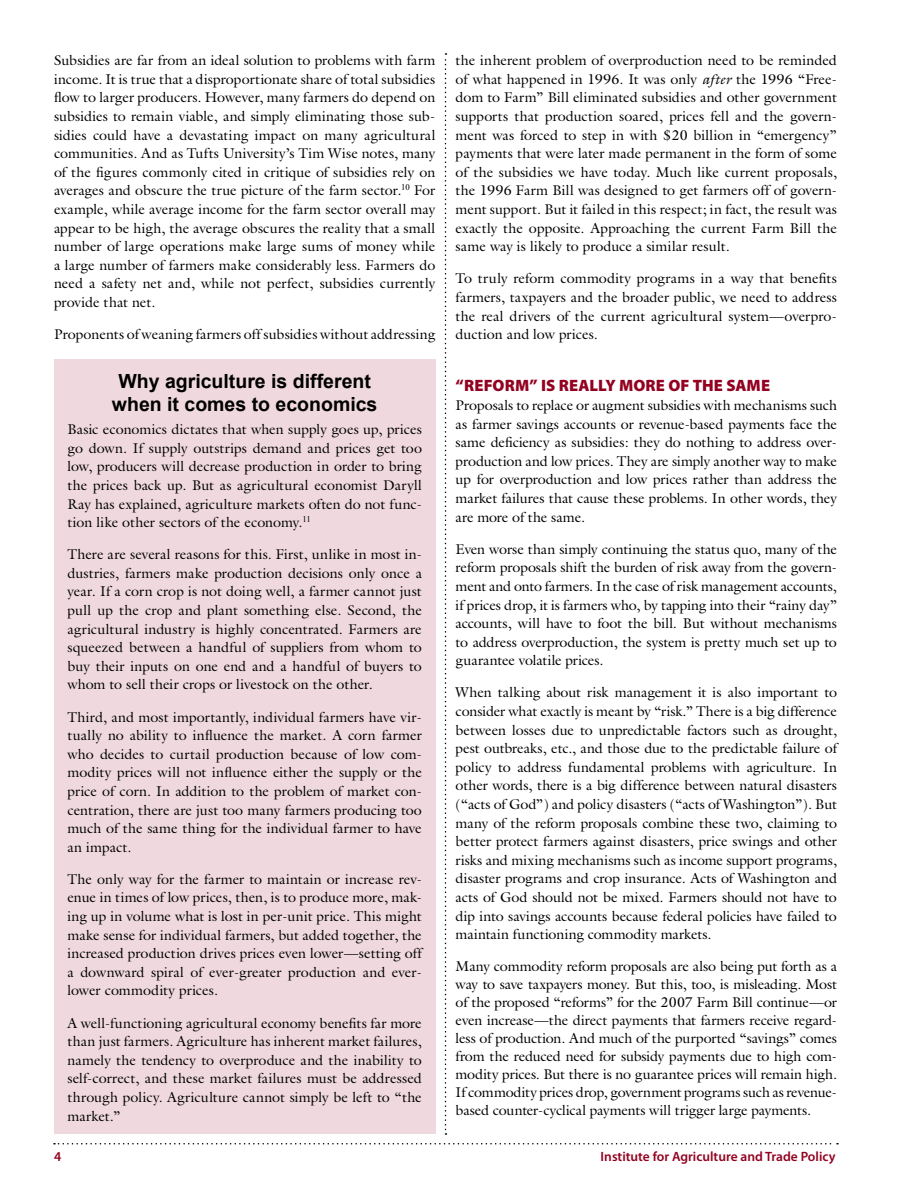
<style>
.page{position:relative;width:918px;height:1188px;background:#fff}
.page>*{position:absolute;margin:0;border:0;box-sizing:border-box;transform-origin:0 0}
.Heading_3{font:700 19.5px/23.4px "Arial";color:#000;text-align:center}
.Heading_1{font:900 16.5px "Myriad Pro";letter-spacing:.01em;color:#930020}
.t1{font:14.25px/18.6px "Galliard";color:#000;text-align:justify}
.t2{font:600 13.5px "Myriad Pro";color:#930020}
.s1{font-style:italic}
</style>
<div class="page">
<svg style="left:54px;top:1143px;width:784px;height:1px"></svg>
<svg style="left:445px;top:53px;width:1px;height:1082px"></svg>
<div style="left:54px;top:360px;width:381px;height:774px;background:#efd9de"></div>
<p class="t1" style="left:54px;top:51px;width:383px">Subsidies are far from an ideal solution to problems with farm income. It is true that a disproportionate share of total subsidies flow to larger producers. However, many farmers do depend on subsidies to remain viable, and simply eliminating those sub&shy;sidies could have a devastating impact on many agricultural communities. And as Tufts University’s Tim Wise notes, many of the figures commonly cited in critique of subsidies rely on averages and obscure the true picture of the farm sector.<sup>10</sup> For example, while average income for the farm sector overall may appear to be high, the average obscures the reality that a small number of large operations make large sums of money while a large number of farmers make considerably less. Farmers do need a safety net and, while not perfect, subsidies currently provide that net.</p>
<p class="t1" style="left:54px;top:325px;width:383px">Proponents of weaning farmers off subsidies without addressing</p>
<p class="Heading_3" style="left:112px;top:370px;width:267px">Why agriculture is different when it comes to economics</p>
<p class="t1" style="left:68px;top:420px;width:356px">Basic economics dictates that when supply goes up, prices go down. If supply outstrips demand and prices get too low, producers will decrease production in order to bring the prices back up. But as agricultural economist Daryll Ray has explained, agriculture markets often do not func&shy;tion like other sectors of the economy.<sup>11</sup></p>
<p class="t1" style="left:68px;top:545px;width:356px">There are several reasons for this. First, unlike in most in&shy;dustries, farmers make production decisions only once a year. If a corn crop is not doing well, a farmer cannot just pull up the crop and plant something else. Second, the agricultural industry is highly concentrated. Farmers are squeezed between a handful of suppliers from whom to buy their inputs on one end and a handful of buyers to whom to sell their crops or livestock on the other.</p>
<p class="t1" style="left:68px;top:707px;width:356px">Third, and most importantly, individual farmers have vir&shy;tually no ability to influence the market. A corn farmer who decides to curtail production because of low com&shy;modity prices will not influence either the supply or the price of corn. In addition to the problem of market con&shy;centration, there are just too many farmers producing too much of the same thing for the individual farmer to have an impact.</p>
<p class="t1" style="left:68px;top:869px;width:356px">The only way for the farmer to maintain or increase rev&shy;enue in times of low prices, then, is to produce more, mak&shy;ing up in volume what is lost in per-unit price. This might make sense for individual farmers, but added together, the increased production drives prices even lower—setting off a downward spiral of ever-greater production and ever&shy;lower commodity prices.</p>
<p class="t1" style="left:68px;top:1013px;width:356px">A well-functioning agricultural economy benefits far more than just farmers. Agriculture has inherent market failures, namely the tendency to overproduce and the inability to self-correct, and these market failures must be addressed through policy. Agriculture cannot simply be left to “the market.”</p>
<p class="t1" style="left:456px;top:51px;width:383px">the inherent problem of overproduction need to be reminded of what happened in 1996. It was only <span class="s1">after</span> the 1996 “Free&shy;dom to Farm” Bill eliminated subsidies and other government supports that production soared, prices fell and the govern&shy;ment was forced to step in with $20 billion in “emergency” payments that were later made permanent in the form of some of the subsidies we have today. Much like current proposals, the 1996 Farm Bill was designed to get farmers off of govern&shy;ment support. But it failed in this respect; in fact, the result was exactly the opposite. Approaching the current Farm Bill the same way is likely to produce a similar result.</p>
<p class="t1" style="left:456px;top:269px;width:383px">To truly reform commodity programs in a way that benefits farmers, taxpayers and the broader public, we need to address the real drivers of the current agricultural system—overpro&shy;duction and low prices.</p>
<p class="Heading_1" style="left:456px;top:377px;width:316px">“REFORM” IS REALLY MORE OF THE SAME</p>
<p class="t1" style="left:456px;top:396px;width:383px">Proposals to replace or augment subsidies with mechanisms such as farmer savings accounts or revenue-based payments face the same deficiency as subsidies: they do nothing to address over&shy;production and low prices. They are simply another way to make up for overproduction and low prices rather than address the market failures that cause these problems. In other words, they are more of the same.</p>
<p class="t1" style="left:456px;top:539px;width:383px">Even worse than simply continuing the status quo, many of the reform proposals shift the burden of risk away from the govern&shy;ment and onto farmers. In the case of risk management accounts, if prices drop, it is farmers who, by tapping into their “rainy day” accounts, will have to foot the bill. But without mechanisms to address overproduction, the system is pretty much set up to guarantee volatile prices.</p>
<p class="t1" style="left:456px;top:683px;width:383px">When talking about risk management it is also important to consider what exactly is meant by “risk.” There is a big difference between losses due to unpredictable factors such as drought, pest outbreaks, etc., and those due to the predictable failure of policy to address fundamental problems with agriculture. In other words, there is a big difference between natural disasters (“acts of God”) and policy disasters (“acts of Washington”). But many of the reform proposals combine these two, claiming to better protect farmers against disasters, price swings and other risks and mixing mechanisms such as income support programs, disaster programs and crop insurance. Acts of Washington and acts of God should not be mixed. Farmers should not have to dip into savings accounts because federal policies have failed to maintain functioning commodity markets.</p>
<p class="t1" style="left:456px;top:957px;width:383px;line-height:18px">Many commodity reform proposals are also being put forth as a way to save taxpayers money. But this, too, is misleading. Most of the proposed “reforms” for the 2007 Farm Bill continue—or even increase—the direct payments that farmers receive regard&shy;less of production. And much of the purported “savings” comes from the reduced need for subsidy payments due to high com&shy;modity prices. But there is no guarantee prices will remain high.<br>If commodity prices drop, government programs such as revenue&shy;based counter-cyclical payments will trigger large payments.</p>
<p class="t2" style="left:54px;top:1149px;width:9px">4</p>
<p class="t2" style="left:601px;top:1149px;width:236px">Institute for Agriculture and Trade Policy</p>
</div>
